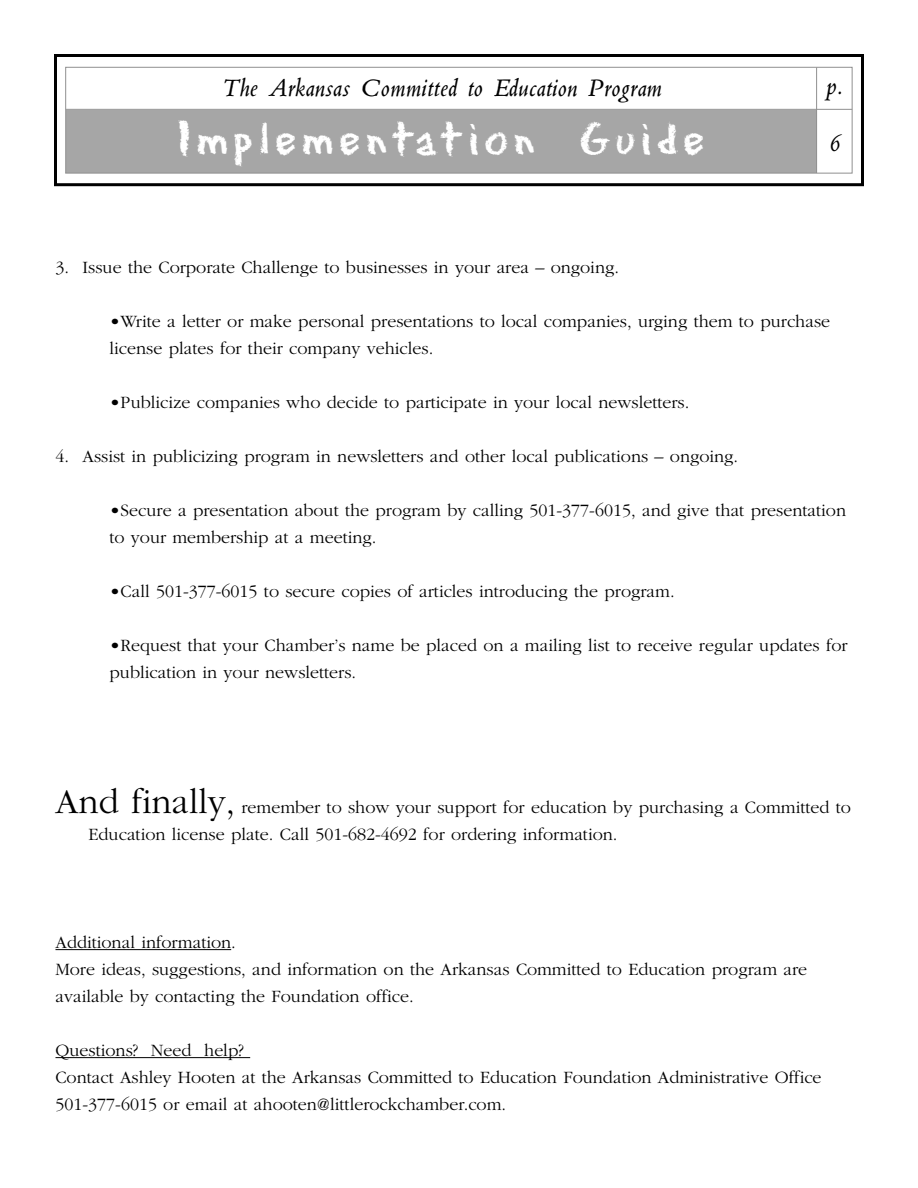
<style>
.page{position:relative;width:918px;height:1188px;background:#fff}
.page>*{position:absolute;margin:0;border:0;box-sizing:border-box;transform-origin:0 0}
.t1{font:42.6px "Eraser Dust";letter-spacing:.13em;color:#fff}
.t2{font:italic 27px "Blado";color:#000}
.t3{font:300 18px/27px "Garamond";color:#000}
.s1{font-size:36px}
</style>
<div class="page">
<div style="left:54px;top:54px;width:810px;height:132px;border:3px solid #000"></div>
<div style="left:66px;top:110px;width:750px;height:63px;background:#a6a6a6"></div>
<div style="left:65px;top:67px;width:788px;height:107px;border:1px solid #909090"></div>
<hr style="left:816px;top:67px;width:1px;height:106px;background:#909090">
<hr style="left:66px;top:109px;width:786px;height:1px;background:#909090">
<hr style="left:56px;top:949px;width:122px;height:1px;background:#000">
<hr style="left:178px;top:949px;width:53px;height:1px;background:#000">
<hr style="left:56px;top:1057px;width:194px;height:1px;background:#000">
<h2 class="t2" style="left:221px;top:77px;width:443px">The Arkansas Committed to Education Program</h2>
<h1 class="t1" style="left:177px;top:116px;width:529px">Implementation Guide</h1>
<h2 class="t2" style="left:827px;top:75px;width:18px">p.</h2>
<h2 class="t2" style="left:829px;top:132px;width:12px">6</h2>
<p class="t3" style="left:55px;top:255px;width:565px">3. Issue the Corporate Challenge to businesses in your area – ongoing.</p>
<p class="t3" style="left:109px;top:309px;width:722px">•Write a letter or make personal presentations to local companies, urging them to purchase license plates for their company vehicles.</p>
<p class="t3" style="left:109px;top:390px;width:581px">•Publicize companies who decide to participate in your local newsletters.</p>
<p class="t3" style="left:55px;top:444px;width:684px">4. Assist in publicizing program in newsletters and other local publications – ongoing.</p>
<p class="t3" style="left:109px;top:498px;width:738px">•Secure a presentation about the program by calling 501-377-6015, and give that presentation to your membership at a meeting.</p>
<p class="t3" style="left:109px;top:579px;width:567px">•Call 501-377-6015 to secure copies of articles introducing the program.</p>
<p class="t3" style="left:109px;top:633px;width:740px">•Request that your Chamber’s name be placed on a mailing list to receive regular updates for publication in your newsletters.</p>
<p class="t3" style="left:88px;top:795px;width:764px;text-indent:-33px"><span class="s1">And finally,</span> remember to show your support for education by purchasing a Committed to<br>Education license plate. Call 501-682-4692 for ordering information.</p>
<p class="t3" style="left:55px;top:930px;width:753px">Additional information.<br>More ideas, suggestions, and information on the Arkansas Committed to Education program are available by contacting the Foundation office.</p>
<p class="t3" style="left:55px;top:1038px;width:768px">Questions? Need help?<br>Contact Ashley Hooten at the Arkansas Committed to Education Foundation Administrative Office<br>501-377-6015 or email at ahooten@littlerockchamber.com.</p>
</div>
